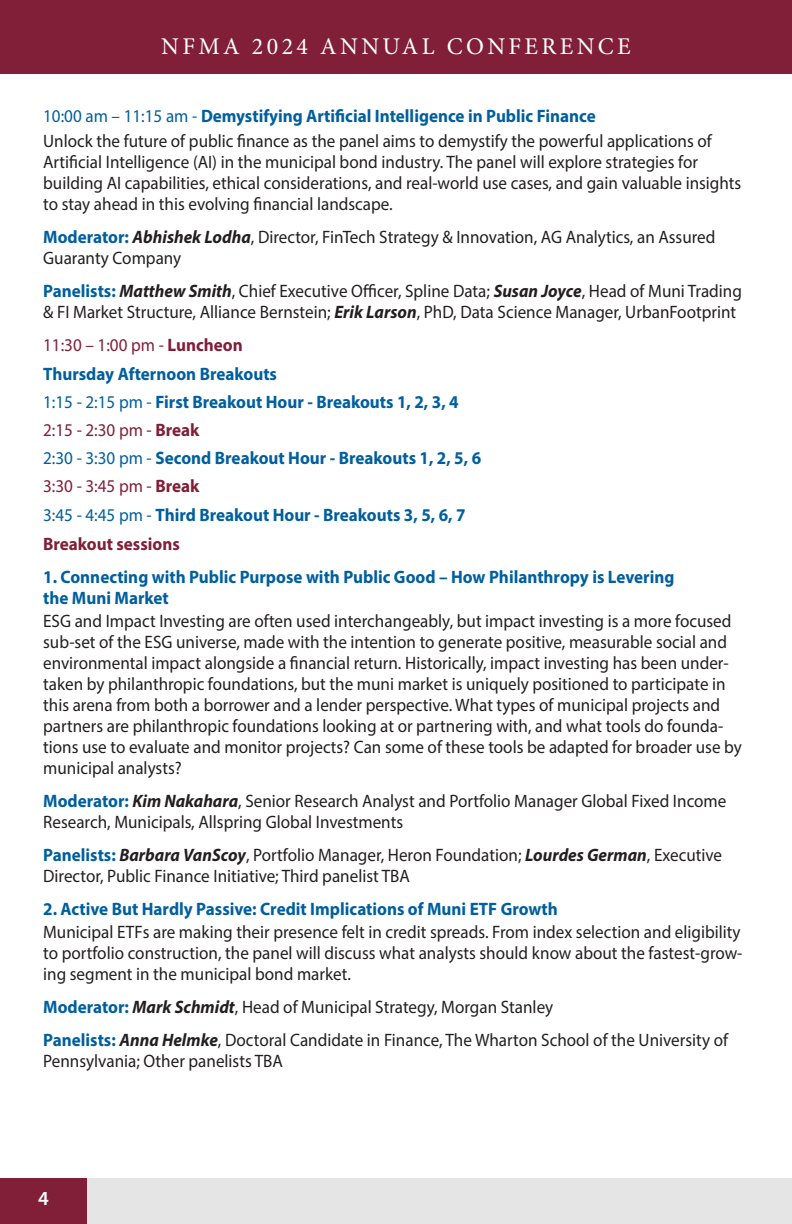
<style>
.page{position:relative;width:792px;height:1224px;background:#fff}
.page>*{position:absolute;margin:0;border:0;box-sizing:border-box;transform-origin:0 0}
.t1{font:24px "Minion Pro";letter-spacing:.14em;color:#fff}
.t2{font:600 20px "Myriad Pro";color:#fff}
.t3{font:18px/21px "Myriad Pro";color:#231f20;scale:.95 1}
.t4{font:700 18px/21px "Myriad Pro";color:#005f9e;scale:.95 1}
.t5{font:18px "Myriad Pro";color:#811f38;scale:.95 1}
.t6{font:700 18px "Myriad Pro";color:#811f38;scale:.95 1}
.s1{font-weight:400}
.s2{font-weight:700;color:#005f9e}
.s3{font-weight:700;font-style:italic}
.s4{font-weight:700}
</style>
<div class="page">
<div style="left:86px;top:1178px;width:706px;height:46px;background:#e5e5e5"></div>
<div style="left:0;top:1178px;width:87px;height:46px;background:#811f38"></div>
<div style="left:0;top:0;width:792px;height:73px;background:#811f38"></div>
<p class="t1" style="left:161px;top:30px;width:471px">NFMA 2024 ANNUAL CONFERENCE</p>
<p class="t4" style="left:43px;top:104px;width:583px"><span class="s1">10:00 am – 11:15 am -</span> Demystifying Artificial Intelligence in Public Finance</p>
<p class="t3" style="left:43px;top:130px;width:736px">Unlock the future of public finance as the panel aims to demystify the powerful applications of Artificial Intelligence (AI) in the municipal bond industry. The panel will explore strategies for building AI capabilities, ethical considerations, and real-world use cases, and gain valuable insights to stay ahead in this evolving financial landscape.</p>
<p class="t3" style="left:43px;top:226px;width:709px"><span class="s2">Moderator:</span> <span class="s3">Abhishek Lodha</span>, Director, FinTech Strategy &amp; Innovation, AG Analytics, an Assured<br>Guaranty Company</p>
<p class="t3" style="left:43px;top:280px;width:737px"><span class="s2">Panelists:</span> <span class="s3">Matthew Smith</span>, Chief Executive Officer, Spline Data; <span class="s3">Susan Joyce</span>, Head of Muni Trading &amp; FI Market Structure, Alliance Bernstein; <span class="s3">Erik Larson</span>, PhD, Data Science Manager, UrbanFootprint</p>
<p class="t5" style="left:43px;top:333px;width:212px">11:30 – 1:00 pm - <span class="s4">Luncheon</span></p>
<p class="t4" style="left:43px;top:362px;width:248px">Thursday Afternoon Breakouts</p>
<p class="t4" style="left:43px;top:390px;width:439px"><span class="s1">1:15 - 2:15 pm -</span> First Breakout Hour - Breakouts 1, 2, 3, 4</p>
<p class="t5" style="left:43px;top:418px;width:166px">2:15 - 2:30 pm - <span class="s4">Break</span></p>
<p class="t4" style="left:43px;top:446px;width:463px"><span class="s1">2:30 - 3:30 pm -</span> Second Breakout Hour - Breakouts 1, 2, 5, 6</p>
<p class="t5" style="left:43px;top:474px;width:166px">3:30 - 3:45 pm - <span class="s4">Break</span></p>
<p class="t4" style="left:43px;top:503px;width:446px"><span class="s1">3:45 - 4:45 pm -</span> Third Breakout Hour - Breakouts 3, 5, 6, 7</p>
<p class="t6" style="left:43px;top:532px;width:145px">Breakout sessions</p>
<p class="t4" style="left:43px;top:565px;width:666px">1. Connecting with Public Purpose with Public Good – How Philanthropy is Levering the Muni Market</p>
<p class="t3" style="left:43px;top:610px;width:737px">ESG and Impact Investing are often used interchangeably, but impact investing is a more focused sub-set of the ESG universe, made with the intention to generate positive, measurable social and environmental impact alongside a financial return. Historically, impact investing has been under&shy;taken by philanthropic foundations, but the muni market is uniquely positioned to participate in this arena from both a borrower and a lender perspective. What types of municipal projects and partners are philanthropic foundations looking at or partnering with, and what tools do founda&shy;tions use to evaluate and monitor projects? Can some of these tools be adapted for broader use by municipal analysts?</p>
<p class="t3" style="left:43px;top:790px;width:721px"><span class="s2">Moderator:</span> <span class="s3">Kim Nakahara</span>, Senior Research Analyst and Portfolio Manager Global Fixed Income<br>Research, Municipals, Allspring Global Investments</p>
<p class="t3" style="left:43px;top:844px;width:716px"><span class="s2">Panelists:</span> <span class="s3">Barbara VanScoy</span>, Portfolio Manager, Heron Foundation; <span class="s3">Lourdes German</span>, Executive<br>Director, Public Finance Initiative; Third panelist TBA</p>
<p class="t4" style="left:43px;top:897px;width:543px">2. Active But Hardly Passive: Credit Implications of Muni ETF Growth</p>
<p class="t3" style="left:43px;top:921px;width:738px;text-align:justify">Municipal ETFs are making their presence felt in credit spreads. From index selection and eligibility to portfolio construction, the panel will discuss what analysts should know about the fastest-grow&shy;ing segment in the municipal bond market.</p>
<p class="t3" style="left:43px;top:996px;width:538px"><span class="s2">Moderator:</span> <span class="s3">Mark Schmidt</span>, Head of Municipal Strategy, Morgan Stanley</p>
<p class="t3" style="left:43px;top:1029px;width:722px"><span class="s2">Panelists:</span> <span class="s3">Anna Helmke</span>, Doctoral Candidate in Finance, The Wharton School of the University of<br>Pennsylvania; Other panelists TBA</p>
<p class="t2" style="left:38px;top:1186px;width:12px">4</p>
</div>
